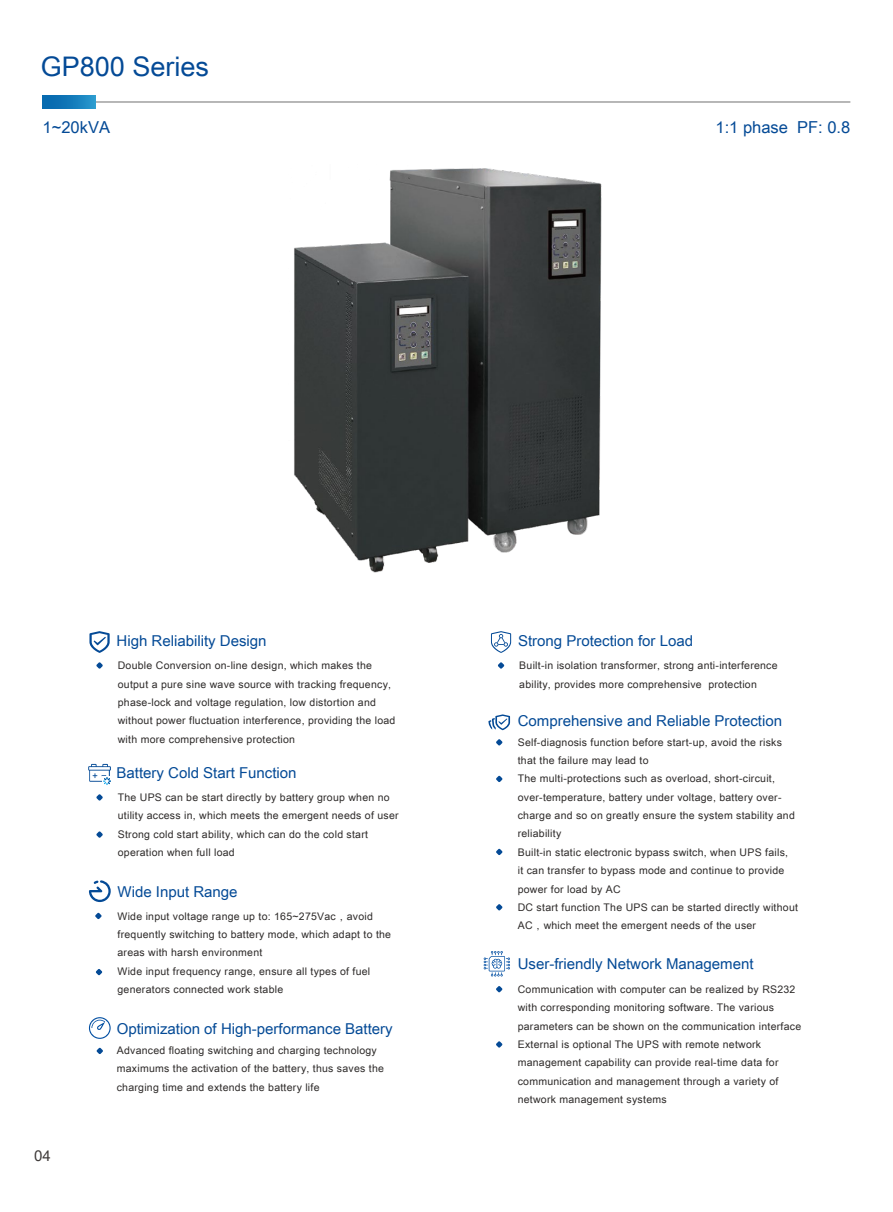
<style>
.page{position:relative;width:893px;height:1212px;background:#fff}
.page>*{position:absolute;margin:0;border:0;box-sizing:border-box;transform-origin:0 0}
.t1{font:27px "Arial Unicode MS";color:#044a96}
.t2{font:16.5px "Arial Unicode MS";color:#044a96}
.t3{font:15px "Arial Unicode MS";color:#044a96}
.t4{font:15px "Arial Unicode MS";color:#3e3a39}
.t5{font:10.5px/18.3px "Arial Unicode MS";letter-spacing:.025em;color:#2d2a29}
</style>
<div class="page">
<img style="left:294px;top:168px;width:308px;height:405px">
<hr style="left:43px;top:101px;width:807px;height:2px;background:#a0a0a0">
<svg style="left:43px;top:96px;width:53px;height:12px"></svg>
<svg style="left:95px;top:913px;width:7px;height:6px"></svg>
<svg style="left:96px;top:969px;width:6px;height:6px"></svg>
<svg style="left:89px;top:880px;width:22px;height:22px"></svg>
<svg style="left:97px;top:1048px;width:6px;height:6px"></svg>
<svg style="left:89px;top:1017px;width:22px;height:22px"></svg>
<svg style="left:96px;top:662px;width:7px;height:7px"></svg>
<svg style="left:89px;top:631px;width:21px;height:22px"></svg>
<svg style="left:96px;top:794px;width:7px;height:7px"></svg>
<svg style="left:96px;top:831px;width:7px;height:7px"></svg>
<svg style="left:88px;top:764px;width:23px;height:21px"></svg>
<svg style="left:496px;top:986px;width:6px;height:6px"></svg>
<svg style="left:496px;top:1041px;width:6px;height:7px"></svg>
<svg style="left:484px;top:951px;width:26px;height:25px"></svg>
<svg style="left:496px;top:739px;width:6px;height:7px"></svg>
<svg style="left:496px;top:776px;width:6px;height:6px"></svg>
<svg style="left:496px;top:849px;width:6px;height:6px"></svg>
<svg style="left:496px;top:904px;width:6px;height:6px"></svg>
<svg style="left:488px;top:714px;width:22px;height:16px"></svg>
<svg style="left:498px;top:662px;width:6px;height:7px"></svg>
<svg style="left:491px;top:631px;width:20px;height:22px"></svg>
<h1 class="t1" style="left:41px;top:46px;width:170px">GP800 Series</h1>
<h2 class="t2" style="left:43px;top:116px;width:69px">1~20kVA</h2>
<h2 class="t2" style="left:715px;top:116px;width:136px">1:1 phase PF: 0.8</h2>
<h3 class="t4" style="left:34px;top:1145px;width:18px">04</h3>
<h3 class="t3" style="left:117px;top:630px;width:152px">High Reliability Design</h3>
<p class="t5" style="left:118px;top:656px;width:279px">Double Conversion on-line design, which makes the output a pure sine wave source with tracking frequency, phase-lock and voltage regulation, low distortion and without power fluctuation interference, providing the load with more comprehensive protection</p>
<h3 class="t3" style="left:117px;top:762px;width:182px">Battery Cold Start Function</h3>
<p class="t5" style="left:118px;top:788px;width:282px">The UPS can be start directly by battery group when no utility access in, which meets the emergent needs of user Strong cold start ability, which can do the cold start operation when full load</p>
<h3 class="t3" style="left:118px;top:881px;width:122px">Wide Input Range</h3>
<p class="t5" style="left:118px;top:906px;width:275px">Wide input voltage range up to: 165~275Vac，avoid frequently switching to battery mode, which adapt to the areas with harsh environment<br>Wide input frequency range, ensure all types of fuel generators connected work stable</p>
<h3 class="t3" style="left:117px;top:1017px;width:277px">Optimization of High-performance Battery</h3>
<p class="t5" style="left:117px;top:1041px;width:269px">Advanced floating switching and charging technology maximums the activation of the battery, thus saves the charging time and extends the battery life</p>
<h3 class="t3" style="left:518px;top:630px;width:177px">Strong Protection for Load</h3>
<p class="t5" style="left:519px;top:656px;width:260px">Built-in isolation transformer, strong anti-interference ability, provides more comprehensive protection</p>
<h3 class="t3" style="left:518px;top:710px;width:266px">Comprehensive and Reliable Protection</h3>
<p class="t5" style="left:518px;top:732px;width:282px">Self-diagnosis function before start-up, avoid the risks that the failure may lead to<br>The multi-protections such as overload, short-circuit, over-temperature, battery under voltage, battery over&shy;charge and so on greatly ensure the system stability and reliability<br>Built-in static electronic bypass switch, when UPS fails,<br>it can transfer to bypass mode and continue to provide power for load by AC<br>DC start function The UPS can be started directly without AC，which meet the emergent needs of the user</p>
<h3 class="t3" style="left:518px;top:952px;width:237px">User-friendly Network Management</h3>
<p class="t5" style="left:518px;top:980px;width:285px">Communication with computer can be realized by RS232 with corresponding monitoring software. The various parameters can be shown on the communication interface External is optional The UPS with remote network management capability can provide real-time data for communication and management through a variety of network management systems</p>
</div>
